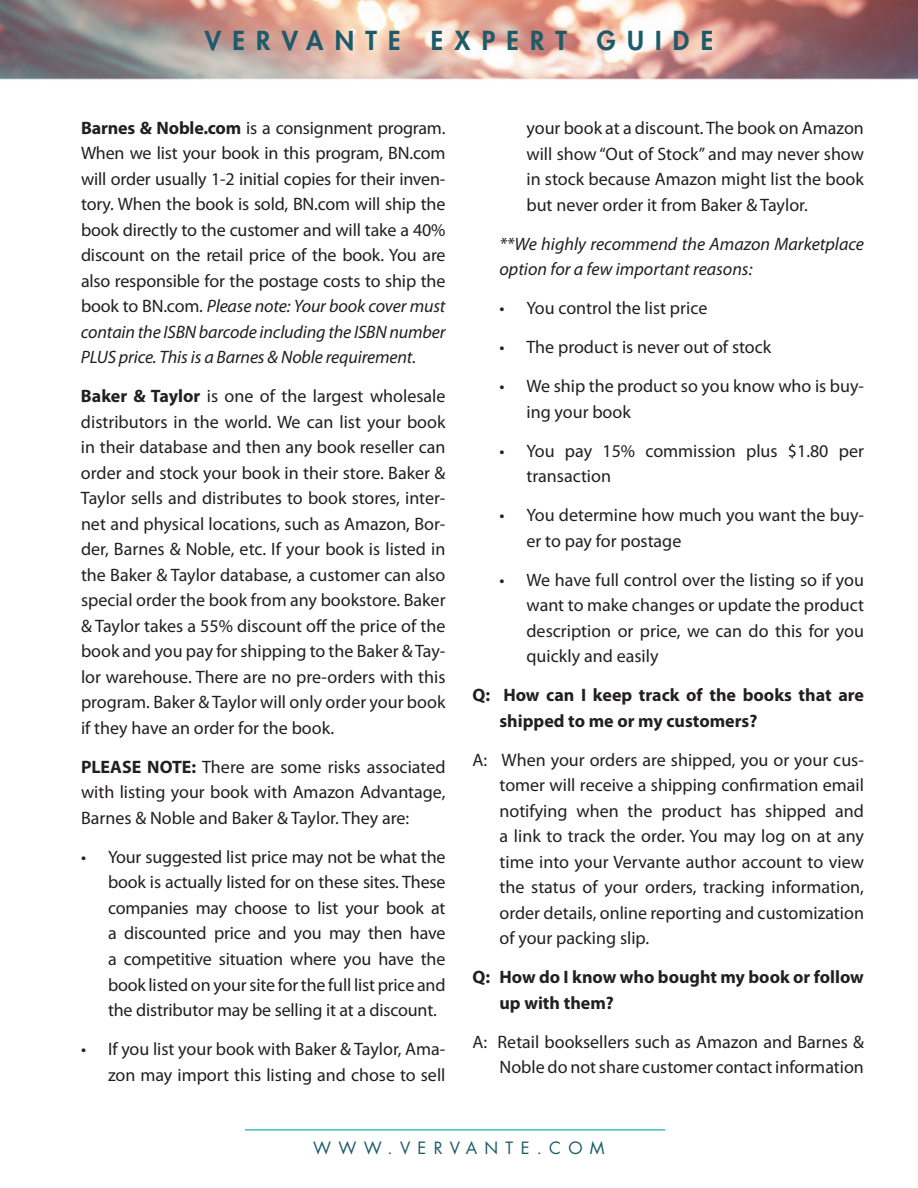
<style>
.page{position:relative;width:918px;height:1188px;background:#fff}
.page>*{position:absolute;margin:0;border:0;box-sizing:border-box;transform-origin:0 0}
.t1{font:800 25.5px "Futura Std";letter-spacing:.445em;color:#1d5b6b}
.t2{font:18px/25.5px "Myriad Pro";color:#231f20;text-align:justify}
.t3{font:700 18px/25.5px "Myriad Pro";color:#231f20}
.t4{font:italic 18px/25.5px "Myriad Pro";color:#231f20}
.t5{font:16.5px "Futura Std";letter-spacing:.445em;color:#1d5b6b}
.s1{font-weight:700}
.s2{font-style:italic}
</style>
<div class="page">
<img style="left:0;top:0;width:918px;height:1131px">
<hr style="left:245px;top:1129px;width:420px;height:2px;background:#42c0bd">
<h1 class="t1" style="left:205px;top:24px;width:510px">VERVANTE EXPERT GUIDE</h1>
<p class="t2" style="left:81px;top:115px;width:366px"><span class="s1">Barnes &amp; Noble.com</span> is a consignment program.<br>When we list your book in this program, BN.com will order usually 1-2 initial copies for their inven&shy;tory. When the book is sold, BN.com will ship the book directly to the customer and will take a 40% discount on the retail price of the book. You are also responsible for the postage costs to ship the book to BN.com. <span class="s2">Please note: Your book cover must contain the ISBN barcode including the ISBN number PLUS price. This is a Barnes &amp; Noble requirement.</span></p>
<p class="t2" style="left:81px;top:383px;width:366px"><span class="s1">Baker &amp; Taylor</span> is one of the largest wholesale distributors in the world. We can list your book in their database and then any book reseller can order and stock your book in their store. Baker &amp; Taylor sells and distributes to book stores, inter&shy;net and physical locations, such as Amazon, Bor&shy;der, Barnes &amp; Noble, etc. If your book is listed in the Baker &amp; Taylor database, a customer can also special order the book from any bookstore. Baker &amp; Taylor takes a 55% discount off the price of the book and you pay for shipping to the Baker &amp; Tay&shy;lor warehouse. There are no pre-orders with this program. Baker &amp; Taylor will only order your book if they have an order for the book.</p>
<p class="t2" style="left:81px;top:754px;width:366px"><span class="s1">PLEASE NOTE:</span> There are some risks associated with listing your book with Amazon Advantage, Barnes &amp; Noble and Baker &amp; Taylor. They are:</p>
<p class="t2" style="left:108px;top:844px;width:339px;text-indent:-27px">• Your suggested list price may not be what the book is actually listed for on these sites. These companies may choose to list your book at a discounted price and you may then have a competitive situation where you have the book listed on your site for the full list price and the distributor may be selling it at a discount.</p>
<p class="t2" style="left:81px;top:1036px;width:366px;text-align:right">• If you list your book with Baker &amp; Taylor, Ama&shy;zon may import this listing and chose to sell</p>
<p class="t2" style="left:526px;top:115px;width:339px">your book at a discount. The book on Amazon will show “Out of Stock” and may never show in stock because Amazon might list the book but never order it from Baker &amp; Taylor.</p>
<p class="t4" style="left:500px;top:230px;width:366px">**We highly recommend the Amazon Marketplace option for a few important reasons:</p>
<p class="t2" style="left:500px;top:295px;width:209px">• You control the list price</p>
<p class="t2" style="left:500px;top:334px;width:273px">• The product is never out of stock</p>
<p class="t2" style="left:526px;top:373px;width:339px;text-indent:-27px">• We ship the product so you know who is buy&shy;ing your book</p>
<p class="t2" style="left:526px;top:438px;width:339px;text-indent:-27px">• You pay 15% commission plus $1.80 per transaction</p>
<p class="t2" style="left:526px;top:502px;width:339px;text-indent:-27px">• You determine how much you want the buy&shy;er to pay for postage</p>
<p class="t2" style="left:526px;top:567px;width:339px;text-indent:-27px">• We have full control over the listing so if you want to make changes or update the product description or price, we can do this for you quickly and easily</p>
<p class="t3" style="left:500px;top:682px;width:366px;text-indent:-27px">Q: How can I keep track of the books that are shipped to me or my customers?</p>
<p class="t2" style="left:500px;top:747px;width:366px;text-indent:-27px">A: When your orders are shipped, you or your cus&shy;tomer will receive a shipping confirmation email notifying when the product has shipped and a link to track the order. You may log on at any time into your Vervante author account to view the status of your orders, tracking information, order details, online reporting and customization of your packing slip.</p>
<p class="t3" style="left:500px;top:964px;width:366px;text-indent:-27px">Q: How do I know who bought my book or follow up with them?</p>
<p class="t2" style="left:472px;top:1029px;width:393px;text-align:right">A: Retail booksellers such as Amazon and Barnes &amp;<br>Noble do not share customer contact information</p>
<p class="t5" style="left:313px;top:1137px;width:170px">WWW.VER VANTE</p>
<p class="t5" style="left:537px;top:1137px;width:32px">. COM</p>
</div>
